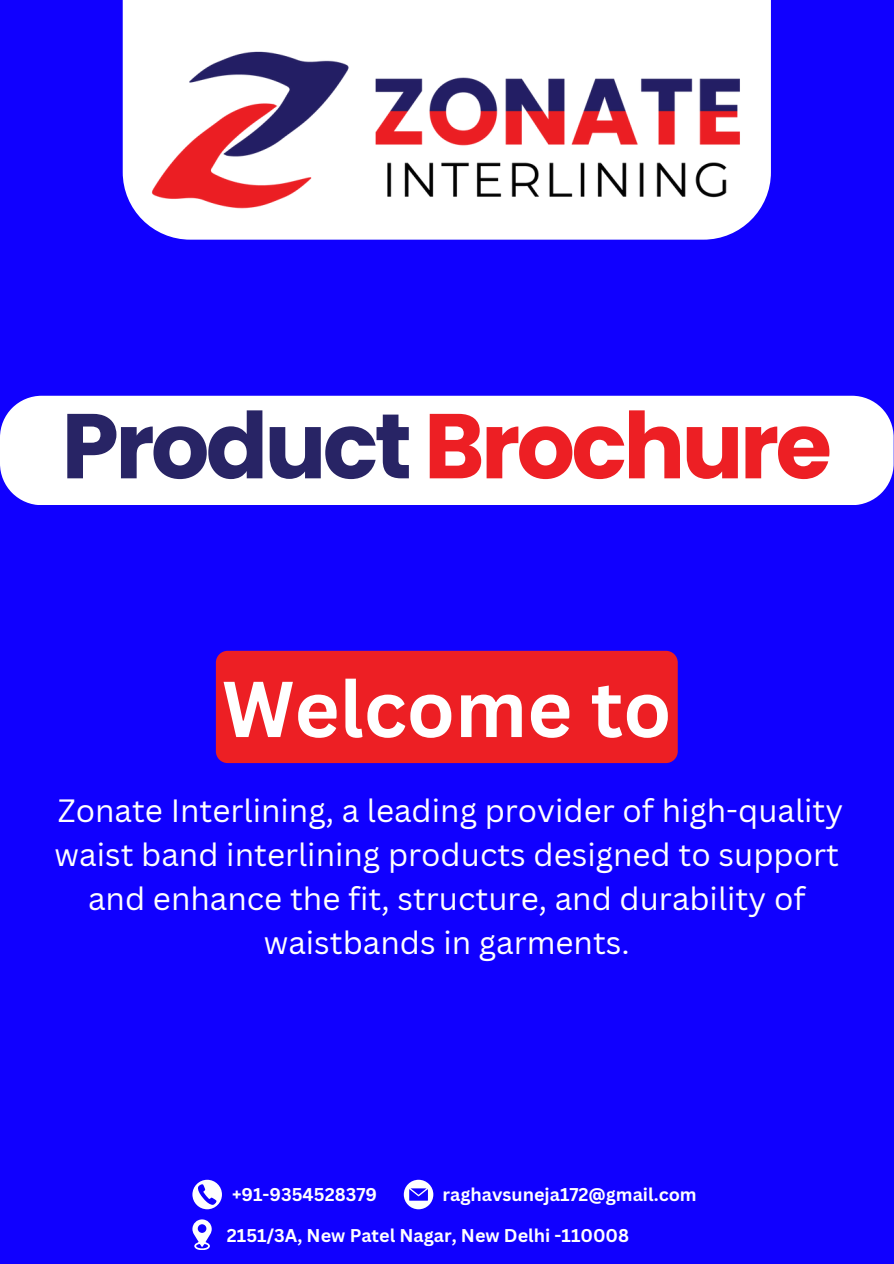
<style>
.page{position:relative;width:894px;height:1264px;background:#fff}
.page>*{position:absolute;margin:0;border:0;box-sizing:border-box;transform-origin:0 0}
.t1{font:700 91.8px "Poppins";letter-spacing:-.04em;color:#ed1f24}
.t2{font:700 77.4px "Canva Sans";color:#fff}
.t3{font:31.35px/43.8px "Canva Sans";color:#fff;text-align:center}
.t4{font:700 18px "Canva Sans";color:#fff}
.s1{color:#282465}
</style>
<div class="page">
<div style="left:0;top:0;width:893px;height:1263px;background:#1000ff"></div>
<div style="left:123px;top:0;width:647px;height:240px;background:#fff"></div>
<img style="left:146px;top:30px;width:206px;height:187px">
<img style="left:366px;top:69px;width:380px;height:148px">
<svg style="left:403px;top:1179px;width:30px;height:29px"></svg>
<svg style="left:192px;top:1179px;width:30px;height:29px"></svg>
<svg style="left:192px;top:1219px;width:19px;height:30px"></svg>
<div style="left:0;top:396px;width:893px;height:109px;background:#fff"></div>
<div style="left:216px;top:650px;width:461px;height:113px;background:#ed1f24"></div>
<h2 class="t1" style="left:62px;top:382px;width:771px"><span class="s1">Product</span> Brochure</h2>
<p class="t2" style="left:222px;top:654px;width:451px">Welcome to</p>
<h3 class="t3" style="left:55px;top:788px;width:790px">Zonate Interlining, a leading provider of high-quality waist band interlining products designed to support and enhance the fit, structure, and durability of waistbands in garments.</h3>
<p class="t4" style="left:232px;top:1181px;width:146px">+91-9354528379</p>
<p class="t4" style="left:442px;top:1181px;width:255px">raghavsuneja172@gmail.com</p>
<h1 class="t4" style="left:227px;top:1222px;width:403px">2151/3A, New Patel Nagar, New Delhi -110008</h1>
</div>
